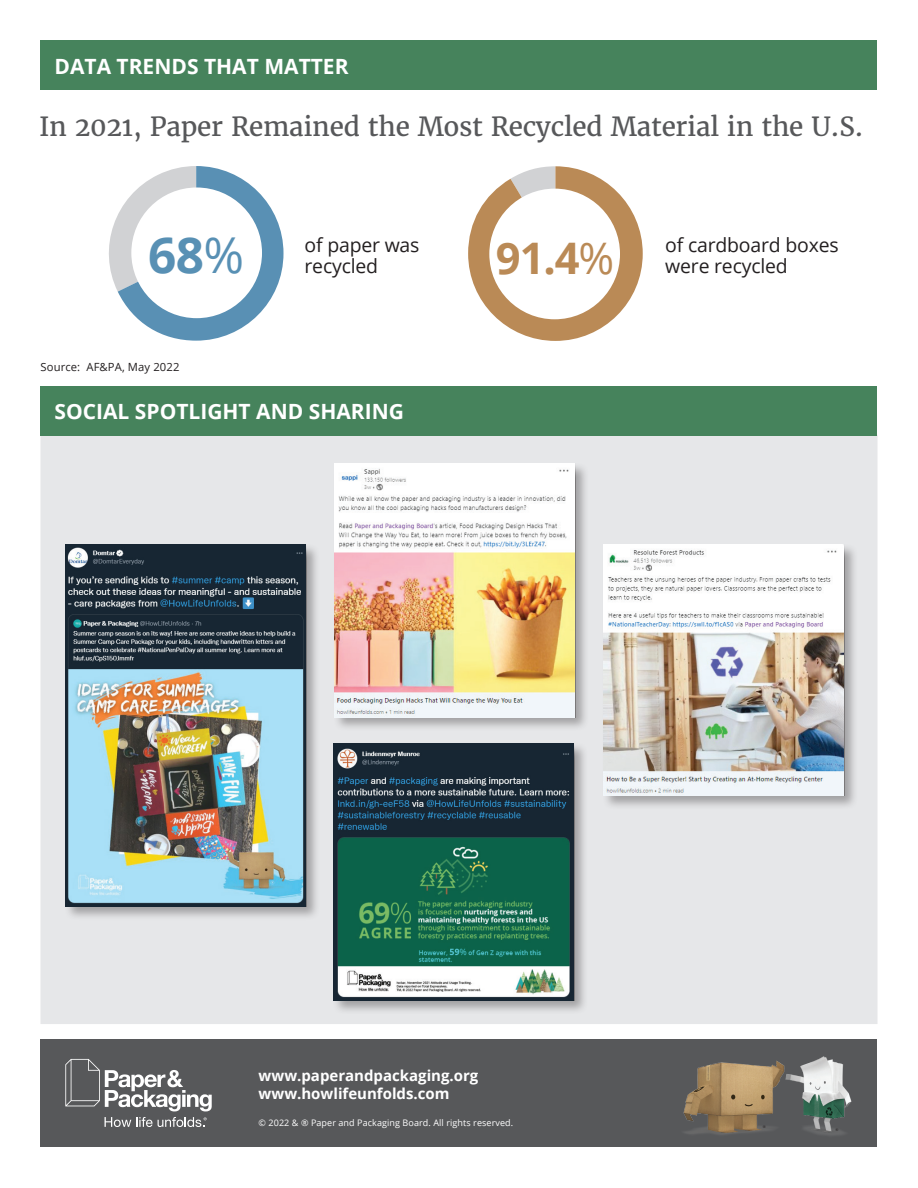
<style>
.page{position:relative;width:918px;height:1188px;background:#fff}
.page>*{position:absolute;margin:0;border:0;box-sizing:border-box;transform-origin:0 0}
.t1{font:700 49.5px "Open Sans";color:#5890b4}
.t2{font:700 43.5px "Open Sans";color:#ba8a56}
.t3{font:26.25px "Merriweather";letter-spacing:-.01em;color:#57585a}
.t4{font:700 21px "Open Sans";color:#fff}
.t5{font:19.5px/21.6px "Open Sans";letter-spacing:-.01em;color:#231f20}
.t6{font:700 15px/18px "Open Sans";color:#fff}
.t7{font:11.25px "Open Sans";letter-spacing:.01em;color:#231f20}
.t8{font:9px "Open Sans";letter-spacing:.01em;color:#fff}
.t9{font:3.6px "Open Sans";color:#231f20}
.s1{font-weight:400}
</style>
<div class="page">
<div style="left:40px;top:434px;width:838px;height:590px;background:#e6e7e9"></div>
<div style="left:40px;top:1040px;width:838px;height:108px;background:#57585a"></div>
<img style="left:672px;top:1039px;width:120px;height:96px">
<img style="left:776px;top:1050px;width:76px;height:85px">
<svg style="left:65px;top:1059px;width:147px;height:52px"></svg>
<svg style="left:105px;top:1117px;width:102px;height:10px"></svg>
<div style="left:40px;top:386px;width:838px;height:49px;background:#46835c"></div>
<div style="left:65px;top:543px;width:255px;height:378px;background:#231f20;opacity:.35"></div>
<img style="left:66px;top:545px;width:239px;height:361px">
<div style="left:334px;top:463px;width:255px;height:268px;background:#231f20;opacity:.35"></div>
<img style="left:335px;top:464px;width:239px;height:253px">
<div style="left:333px;top:742px;width:255px;height:273px;background:#231f20;opacity:.35"></div>
<img style="left:334px;top:743px;width:239px;height:257px">
<div style="left:603px;top:543px;width:255px;height:267px;background:#231f20;opacity:.35"></div>
<img style="left:604px;top:545px;width:239px;height:251px">
<div style="left:40px;top:40px;width:838px;height:50px;background:#46835c"></div>
<svg style="left:468px;top:166px;width:175px;height:175px"></svg>
<div style="left:489px;top:189px;width:131px;height:130px;background:#fff;border-radius:50%"></div>
<svg style="left:109px;top:166px;width:175px;height:175px"></svg>
<div style="left:131px;top:187px;width:131px;height:131px;background:#fff;border-radius:50%"></div>
<p class="t4" style="left:54px;top:51px;width:296px">DATA TRENDS THAT MATTER</p>
<p class="t3" style="left:39px;top:110px;width:826px">In 2021, Paper Remained the Most Recycled Material in the U.S.</p>
<p class="t5" style="left:305px;top:233px;width:116px">of paper was recycled</p>
<p class="t5" style="left:665px;top:233px;width:175px">of cardboard boxes</p>
<h1 class="t1" style="left:148px;top:221px;width:98px">68<span class="s1">%</span></h1>
<h2 class="t2" style="left:496px;top:227px;width:120px">91.4<span class="s1">%</span></h2>
<p class="t5" style="left:665px;top:255px;width:124px">were recycled</p>
<p class="t7" style="left:40px;top:360px;width:141px">Source: AF&amp;PA, May 2022</p>
<p class="t4" style="left:54px;top:397px;width:351px">SOCIAL SPOTLIGHT AND SHARING</p>
<p class="t6" style="left:259px;top:1066px;width:221px">www.paperandpackaging.org www.howlifeunfolds.com</p>
<p class="t8" style="left:259px;top:1117px;width:256px">© 2022 &amp; ® Paper and Packaging Board. All rights reserved.</p>
<p class="t9" style="left:763px;top:1124px;width:5px">®</p>
<p class="t9" style="left:836px;top:1127px;width:5px">®</p>
</div>
